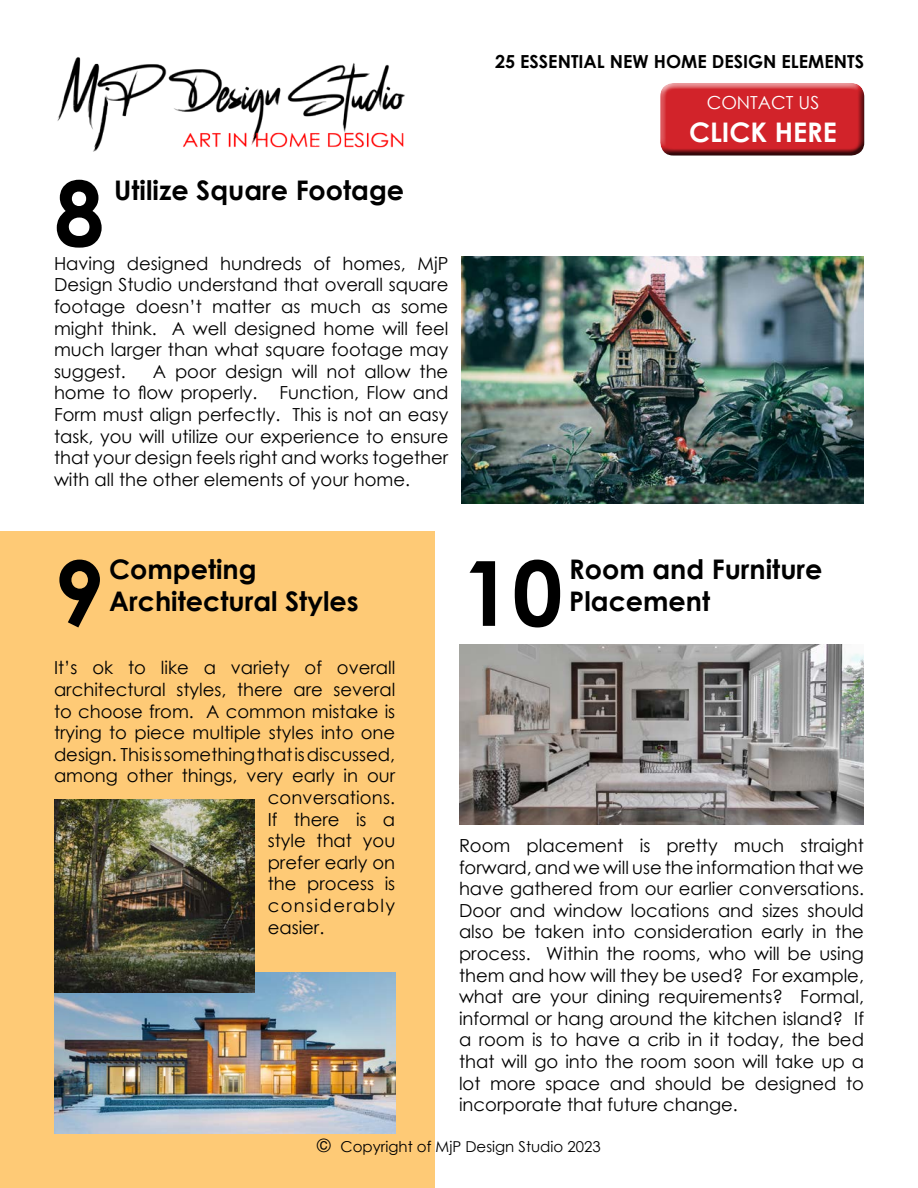
<style>
.page{position:relative;width:918px;height:1188px;background:#fff}
.page>*{position:absolute;margin:0;border:0;box-sizing:border-box;transform-origin:0 0}
.t1{font:700 90px "Century Gothic";color:#000}
.t2{font:700 27px/32.4px "Century Gothic";color:#000}
.t3{font:700 27px "Century Gothic";color:#fff}
.t4{font:18px/21.6px "Century Gothic";color:#000;text-align:justify}
.t5{font:700 18px "Century Gothic";color:#000}
.t6{font:18px "Century Gothic";letter-spacing:.075em;color:#000}
.t7{font:18px "Century Gothic";color:#fff}
.t8{font:15px "Century Gothic";color:#000}
.s1{font-size:18px}
</style>
<div class="page">
<div style="left:0;top:531px;width:434px;height:657px;background:#feca76"></div>
<img style="left:54px;top:973px;width:341px;height:161px">
<img style="left:54px;top:799px;width:200px;height:193px">
<img style="left:57px;top:57px;width:348px;height:95px">
<img style="left:462px;top:256px;width:402px;height:247px">
<img style="left:460px;top:644px;width:404px;height:181px">
<div style="left:659px;top:81px;width:207px;height:68px;background:#fff;opacity:.75"></div>
<div style="left:659px;top:86px;width:207px;height:70px;background:#000;opacity:.75"></div>
<h1 class="t1" style="left:54px;top:145px;width:52px">8</h1>
<h2 class="t2" style="left:114px;top:173px;width:291px">Utilize Square Footage</h2>
<p class="t4" style="left:54px;top:252px;width:396px">Having designed hundreds of homes, MjP Design Studio understand that overall square footage doesn’t matter as much as some might think. A well designed home will feel much larger than what square footage may suggest.</p>
<p class="t4" style="left:54px;top:360px;width:396px;text-indent:99px">A poor design will not allow the home to flow properly. Function, Flow and Form must align perfectly. This is not an easy task, you will utilize our experience to ensure that your design feels right and works together with all the other elements of your home.</p>
<p class="t5" style="left:495px;top:47px;width:370px">25 ESSENTIAL NEW HOME DESIGN ELEMENTS</p>
<p class="t7" style="left:707px;top:90px;width:114px">CONTACT US</p>
<h2 class="t3" style="left:689px;top:112px;width:149px">CLICK HERE</h2>
<h1 class="t1" style="left:54px;top:525px;width:52px">9</h1>
<h2 class="t2" style="left:109px;top:551px;width:251px">Competing<br>Architectural Styles</h2>
<h1 class="t1" style="left:462px;top:525px;width:102px">10</h1>
<h2 class="t2" style="left:569px;top:551px;width:255px">Room and Furniture<br>Placement</h2>
<p class="t4" style="left:54px;top:657px;width:343px">It’s ok to like a variety of overall</p>
<p class="t4" style="left:54px;top:678px;width:343px">architectural styles, there are several</p>
<p class="t4" style="left:54px;top:700px;width:343px">to choose from. A common mistake is</p>
<p class="t4" style="left:54px;top:722px;width:343px">trying to piece multiple styles into one</p>
<p class="t4" style="left:54px;top:743px;width:343px">design. This is something that is discussed,</p>
<p class="t4" style="left:54px;top:765px;width:343px">among other things, very early in our</p>
<p class="t4" style="left:268px;top:786px;width:129px">conversations.</p>
<p class="t4" style="left:268px;top:808px;width:129px">If there is a</p>
<p class="t4" style="left:268px;top:830px;width:129px">style that you</p>
<p class="t4" style="left:268px;top:851px;width:129px">prefer early on</p>
<p class="t4" style="left:268px;top:873px;width:129px">the process is</p>
<p class="t6" style="left:268px;top:893px;width:129px">considerably</p>
<p class="t4" style="left:268px;top:916px;width:58px">easier.</p>
<p class="t4" style="left:459px;top:834px;width:407px">Room placement is pretty much straight forward, and we will use the information that we have gathered from our earlier conversations.<br>Door and window locations and sizes should also be taken into consideration early in the process. Within the rooms, who will be using them and how will they be used? For example, what are your dining requirements? Formal, informal or hang around the kitchen island? If a room is to have a crib in it today, the bed that will go into the room soon will take up a lot more space and should be designed to incorporate that future change.</p>
<p class="t8" style="left:317px;top:1136px;width:285px"><span class="s1">©</span> Copyright of MjP Design Studio 2023</p>
</div>
